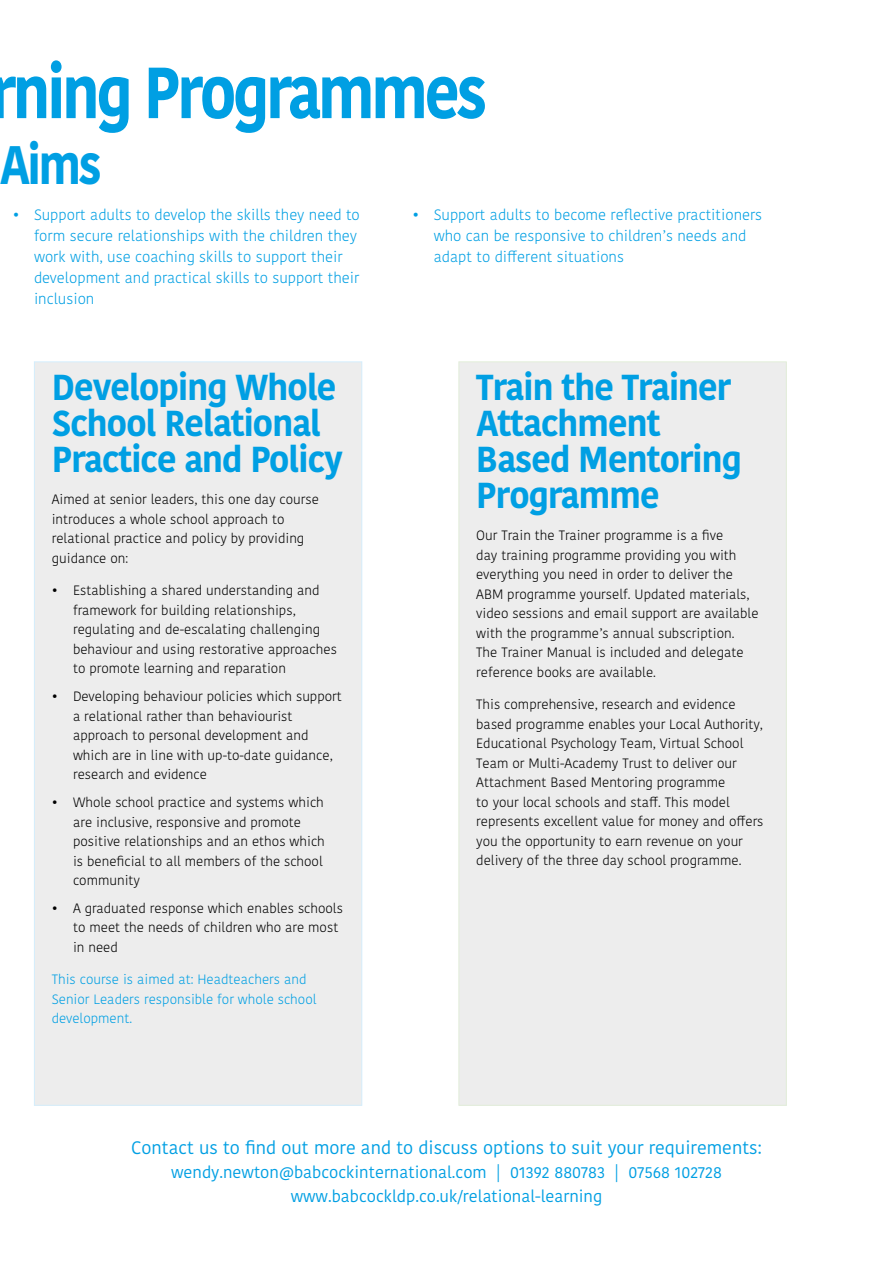
<style>
.page{position:relative;width:893px;height:1263px;background:#fff}
.page>*{position:absolute;margin:0;border:0;box-sizing:border-box;transform-origin:0 0}
.t1{font:700 72px "Kohinoor Devanagari";letter-spacing:-.05em;color:#009fe3;scale:.85 1}
.t2{font:700 54px "Kohinoor Devanagari";color:#009fe3;scale:.85 1}
.t3{font:700 36px/36px "Kohinoor Devanagari";letter-spacing:-.025em;color:#009fe3;scale:.95 1}
.t4{font:18px "Kohinoor Devanagari";color:#009fe3}
.t5{font:16.5px/24px "Kohinoor Devanagari";color:#009fe3;text-align:center}
.t6{font:300 15px/21px "Kohinoor Devanagari";color:#009fe3}
.t7{font:300 13.5px/19.5px "Kohinoor Devanagari";color:#000}
.t8{font:300 13.5px/19.5px "Kohinoor Devanagari";color:#009fe3}
</style>
<div class="page">
<div style="left:459px;top:362px;width:327px;height:743px;background:#ededed"></div>
<div style="left:34px;top:362px;width:328px;height:743px;background:#ededed"></div>
<h1 class="t1" style="left:-10px;top:51px;width:586px">rning Programmes</h1>
<h2 class="t2" style="left:-1px;top:134px;width:122px">Aims</h2>
<p class="t6" style="left:34px;top:204px;width:327px;text-indent:-21px">• Support adults to develop the skills they need to form secure relationships with the children they work with, use coaching skills to support their development and practical skills to support their inclusion</p>
<p class="t6" style="left:434px;top:204px;width:330px;text-indent:-21px">• Support adults to become reflective practitioners who can be responsive to children’s needs and adapt to different situations</p>
<h3 class="t3" style="left:52px;top:370px;width:308px">Developing Whole<br>School Relational<br>Practice and Policy</h3>
<p class="t7" style="left:52px;top:490px;width:269px">Aimed at senior leaders, this one day course introduces a whole school approach to relational practice and policy by providing guidance on:</p>
<p class="t7" style="left:73px;top:581px;width:265px;text-indent:-21px">• Establishing a shared understanding and framework for building relationships, regulating and de-escalating challenging behaviour and using restorative approaches to promote learning and reparation</p>
<p class="t7" style="left:73px;top:687px;width:270px;text-indent:-21px">• Developing behaviour policies which support a relational rather than behaviourist approach to personal development and which are in line with up-to-date guidance, research and evidence</p>
<p class="t7" style="left:73px;top:792px;width:253px;text-indent:-21px">• Whole school practice and systems which are inclusive, responsive and promote positive relationships and an ethos which is beneficial to all members of the school community</p>
<p class="t7" style="left:73px;top:898px;width:271px;text-indent:-21px">• A graduated response which enables schools to meet the needs of children who are most in need</p>
<p class="t8" style="left:52px;top:970px;width:266px">This course is aimed at: Headteachers and<br>Senior Leaders responsible for whole school development.</p>
<h3 class="t3" style="left:476px;top:370px;width:281px">Train the Trainer<br>Attachment<br>Based Mentoring<br>Programme</h3>
<p class="t7" style="left:476px;top:526px;width:284px">Our Train the Trainer programme is a five<br>day training programme providing you with everything you need in order to deliver the ABM programme yourself. Updated materials, video sessions and email support are available with the programme’s annual subscription.<br>The Trainer Manual is included and delegate reference books are available.</p>
<p class="t7" style="left:476px;top:695px;width:289px">This comprehensive, research and evidence based programme enables your Local Authority, Educational Psychology Team, Virtual School Team or Multi-Academy Trust to deliver our Attachment Based Mentoring programme<br>to your local schools and staff. This model represents excellent value for money and offers you the opportunity to earn revenue on your delivery of the three day school programme.</p>
<h3 class="t4" style="left:131px;top:1137px;width:632px">Contact us to find out more and to discuss options to suit your requirements:</h3>
<p class="t5" style="left:171px;top:1160px;width:552px">wendy.newton@babcockinternational.com | 01392 880783 | 07568 102728 www.babcockldp.co.uk/relational-learning</p>
</div>
